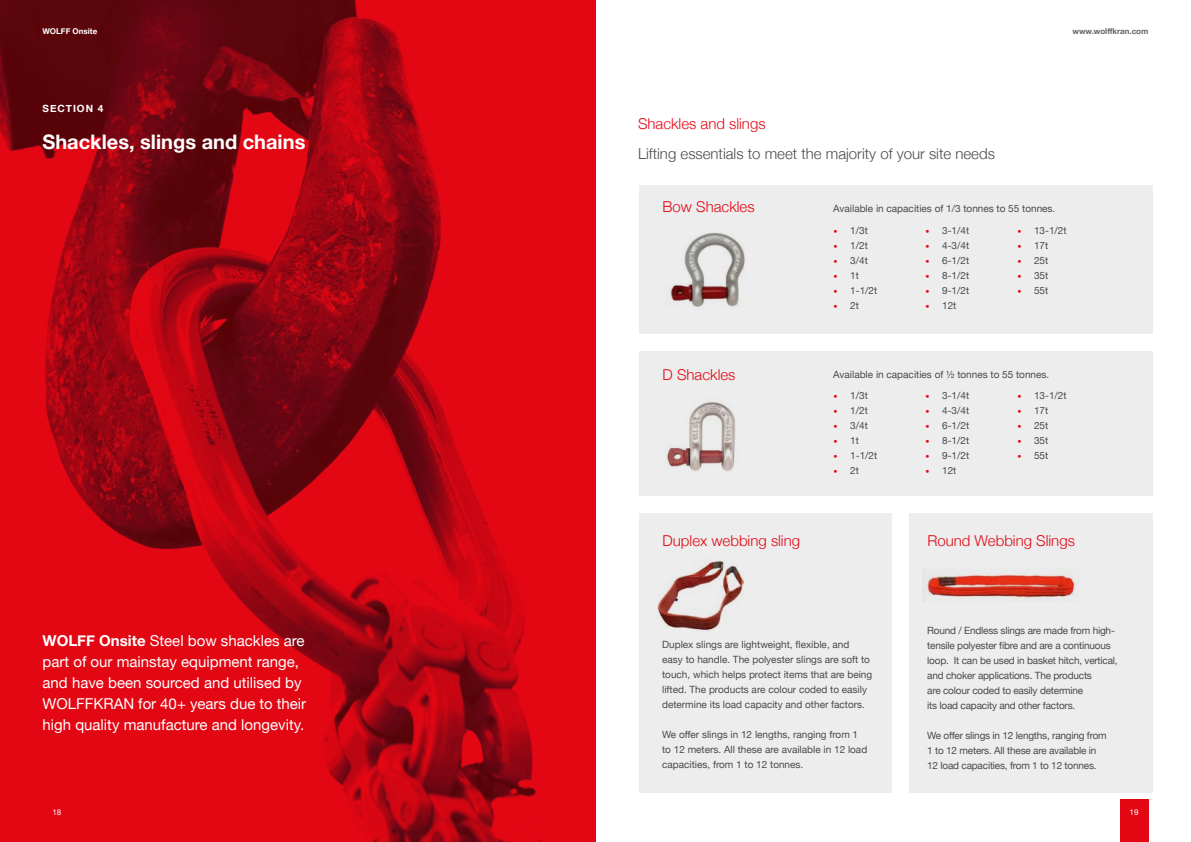
<style>
.page{position:relative;width:1191px;height:842px;background:#fff}
.page>*{position:absolute;margin:0;border:0;box-sizing:border-box;transform-origin:0 0}
.t1{font:700 20px "Helvetica Neue";color:#fff}
.t2{font:15px/21px "Helvetica Neue";color:#fff}
.t3{font:300 15px "Helvetica Neue";color:#e30613}
.t4{font:300 15px "Helvetica Neue";color:#4a4a49}
.t5{font:10px/15px "Helvetica Neue";color:#4a4a49}
.t6{font:10px/15px "Helvetica Neue";letter-spacing:-.02em;color:#4a4a49}
.t7{font:700 10px "Helvetica Neue";letter-spacing:.1em;color:#fff}
.t8{font:700 8px "Helvetica Neue";color:#646363}
.t9{font:700 8px "Helvetica Neue";color:#fff}
.t10{font:8px "Helvetica Neue";color:#fff}
.s1{font-weight:700}
.s2{font-size:13px;color:#e30613}
</style>
<div class="page">
<div style="left:639px;top:185px;width:513px;height:148px;background:#ededed"></div>
<div style="left:639px;top:351px;width:513px;height:144px;background:#ededed"></div>
<div style="left:639px;top:513px;width:252px;height:279px;background:#ededed"></div>
<div style="left:909px;top:513px;width:243px;height:279px;background:#ededed"></div>
<img style="left:667px;top:402px;width:69px;height:70px">
<img style="left:668px;top:232px;width:77px;height:75px">
<img style="left:0;top:0;width:595px;height:842px">
<img style="left:657px;top:560px;width:86px;height:71px">
<img style="left:922px;top:569px;width:158px;height:32px">
<div style="left:42px;top:799px;width:29px;height:43px;background:#e30613"></div>
<div style="left:1119px;top:799px;width:29px;height:43px;background:#e30613"></div>
<p class="t9" style="left:42px;top:25px;width:56px">WOLFF Onsite</p>
<p class="t8" style="left:1072px;top:25px;width:77px">www.wolffkran.com</p>
<p class="t7" style="left:43px;top:100px;width:62px">SECTION 4</p>
<h1 class="t1" style="left:42px;top:126px;width:264px">Shackles, slings and chains</h1>
<h2 class="t2" style="left:43px;top:631px;width:265px"><span class="s1">WOLFF Onsite</span> Steel bow shackles are part of our mainstay equipment range, and have been sourced and utilised by WOLFFKRAN for 40+ years due to their high quality manufacture and longevity.</h2>
<h2 class="t3" style="left:638px;top:111px;width:129px">Shackles and slings</h2>
<h2 class="t4" style="left:638px;top:141px;width:358px">Lifting essentials to meet the majority of your site needs</h2>
<h2 class="t3" style="left:662px;top:194px;width:93px">Bow Shackles</h2>
<h2 class="t3" style="left:662px;top:362px;width:74px">D Shackles</h2>
<p class="t5" style="left:833px;top:201px;width:224px">Available in capacities of 1/3 tonnes to 55 tonnes.</p>
<p class="t5" style="left:833px;top:223px;width:36px"><span class="s2">•</span> 1/3t</p>
<p class="t5" style="left:833px;top:238px;width:36px"><span class="s2">•</span> 1/2t</p>
<p class="t5" style="left:833px;top:253px;width:36px"><span class="s2">•</span> 3/4t</p>
<p class="t5" style="left:833px;top:268px;width:27px"><span class="s2">•</span> 1t</p>
<p class="t5" style="left:833px;top:283px;width:46px"><span class="s2">•</span> 1-1/2t</p>
<p class="t5" style="left:833px;top:298px;width:27px"><span class="s2">•</span> 2t</p>
<p class="t5" style="left:925px;top:223px;width:46px"><span class="s2">•</span> 3-1/4t</p>
<p class="t5" style="left:925px;top:238px;width:46px"><span class="s2">•</span> 4-3/4t</p>
<p class="t5" style="left:925px;top:253px;width:46px"><span class="s2">•</span> 6-1/2t</p>
<p class="t5" style="left:925px;top:268px;width:46px"><span class="s2">•</span> 8-1/2t</p>
<p class="t5" style="left:925px;top:283px;width:46px"><span class="s2">•</span> 9-1/2t</p>
<p class="t5" style="left:925px;top:298px;width:33px"><span class="s2">•</span> 12t</p>
<p class="t5" style="left:1017px;top:223px;width:51px"><span class="s2">•</span> 13-1/2t</p>
<p class="t5" style="left:1017px;top:238px;width:33px"><span class="s2">•</span> 17t</p>
<p class="t5" style="left:1017px;top:253px;width:33px"><span class="s2">•</span> 25t</p>
<p class="t5" style="left:1017px;top:268px;width:33px"><span class="s2">•</span> 35t</p>
<p class="t5" style="left:1017px;top:283px;width:33px"><span class="s2">•</span> 55t</p>
<p class="t5" style="left:833px;top:367px;width:217px">Available in capacities of ½ tonnes to 55 tonnes.</p>
<p class="t5" style="left:833px;top:389px;width:36px"><span class="s2">•</span> 1/3t</p>
<p class="t5" style="left:833px;top:404px;width:36px"><span class="s2">•</span> 1/2t</p>
<p class="t5" style="left:833px;top:419px;width:36px"><span class="s2">•</span> 3/4t</p>
<p class="t5" style="left:833px;top:434px;width:27px"><span class="s2">•</span> 1t</p>
<p class="t5" style="left:833px;top:449px;width:46px"><span class="s2">•</span> 1-1/2t</p>
<p class="t5" style="left:833px;top:464px;width:27px"><span class="s2">•</span> 2t</p>
<p class="t5" style="left:925px;top:389px;width:46px"><span class="s2">•</span> 3-1/4t</p>
<p class="t5" style="left:925px;top:404px;width:46px"><span class="s2">•</span> 4-3/4t</p>
<p class="t5" style="left:925px;top:419px;width:46px"><span class="s2">•</span> 6-1/2t</p>
<p class="t5" style="left:925px;top:434px;width:46px"><span class="s2">•</span> 8-1/2t</p>
<p class="t5" style="left:925px;top:449px;width:46px"><span class="s2">•</span> 9-1/2t</p>
<p class="t5" style="left:925px;top:464px;width:33px"><span class="s2">•</span> 12t</p>
<p class="t5" style="left:1017px;top:389px;width:51px"><span class="s2">•</span> 13-1/2t</p>
<p class="t5" style="left:1017px;top:404px;width:33px"><span class="s2">•</span> 17t</p>
<p class="t5" style="left:1017px;top:419px;width:33px"><span class="s2">•</span> 25t</p>
<p class="t5" style="left:1017px;top:434px;width:33px"><span class="s2">•</span> 35t</p>
<p class="t5" style="left:1017px;top:449px;width:33px"><span class="s2">•</span> 55t</p>
<h2 class="t3" style="left:662px;top:528px;width:139px">Duplex webbing sling</h2>
<h2 class="t3" style="left:927px;top:528px;width:149px">Round Webbing Slings</h2>
<p class="t5" style="left:662px;top:638px;width:212px">Duplex slings are lightweight, flexible, and easy to handle. The polyester slings are soft to touch, which helps protect items that are being lifted. The products are colour coded to easily determine its load capacity and other factors.</p>
<p class="t5" style="left:662px;top:728px;width:207px">We offer slings in 12 lengths, ranging from 1 to 12 meters. All these are available in 12 load capacities, from 1 to 12 tonnes.</p>
<p class="t6" style="left:927px;top:624px;width:192px">Round / Endless slings are made from high&shy;tensile polyester fibre and are a continuous loop. It can be used in basket hitch, vertical, and choker applications. The products<br>are colour coded to easily determine<br>its load capacity and other factors.</p>
<p class="t6" style="left:927px;top:729px;width:181px">We offer slings in 12 lengths, ranging from<br>1 to 12 meters. All these are available in<br>12 load capacities, from 1 to 12 tonnes.</p>
<p class="t10" style="left:52px;top:806px;width:10px">18</p>
<p class="t10" style="left:1129px;top:806px;width:10px">19</p>
</div>
